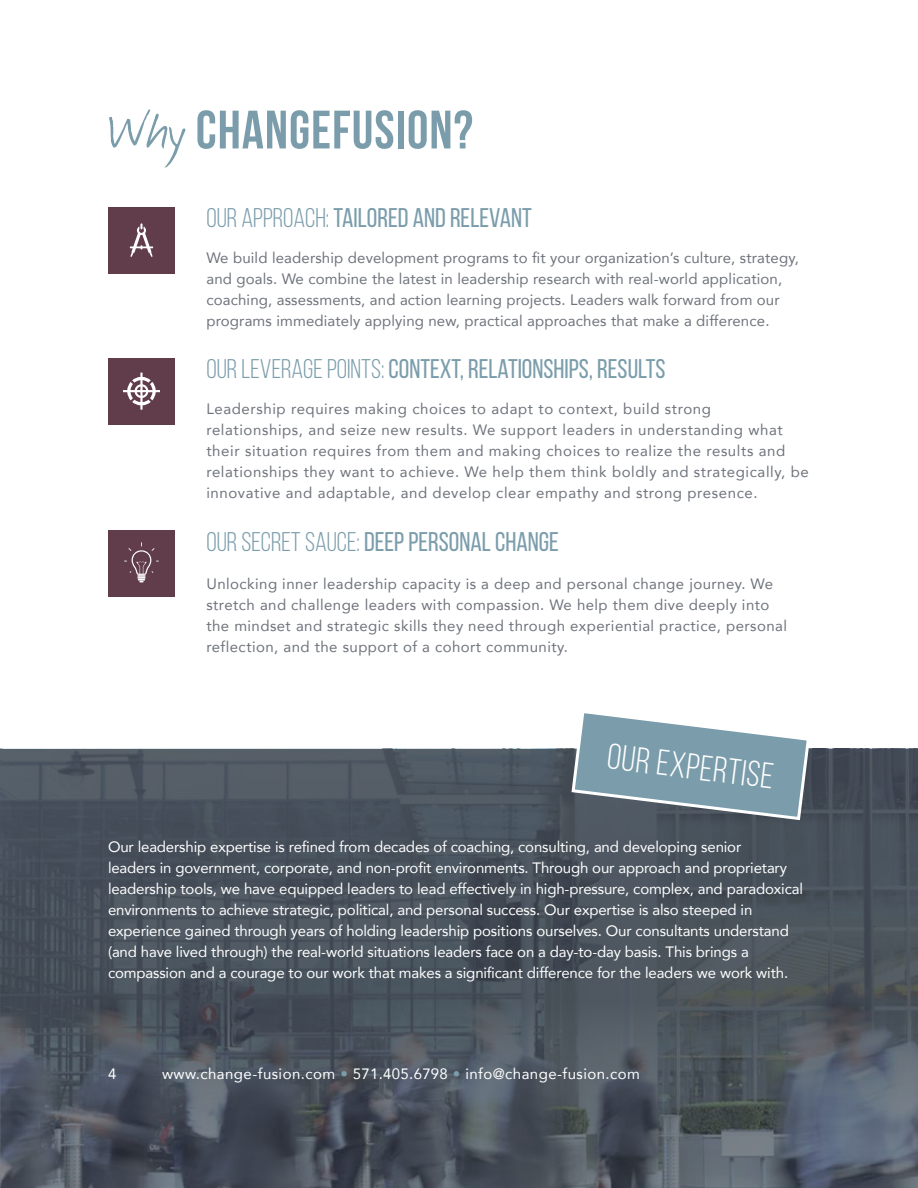
<style>
.page{position:relative;width:918px;height:1188px;background:#fff}
.page>*{position:absolute;margin:0;border:0;box-sizing:border-box;transform-origin:0 0}
.t1{font:700 54px "Bebas Neue";letter-spacing:.02em;color:#7b9dab}
.t2{font:36px "Bebas Neue";color:#fff}
.t3{font:27px "Bebas Neue";color:#7b9dab}
.t4{font:15px/21px "Avenir";letter-spacing:-.01em;color:#fff}
.t5{font:15px/21px "Avenir";letter-spacing:.03em;color:#6e737b}
.t6{font:15px/21px "Avenir";letter-spacing:.01em;color:#6e737b}
.t7{font:15px "Avenir";letter-spacing:.03em;color:#fff}
.s1{font-family:"Journal";font-weight:400;font-size:66px}
.s2{font-style:inherit}
.s3{color:#7b9dab}
</style>
<div class="page">
<svg style="left:0;top:1164px;width:918px;height:24px;background:#4d545f"></svg>
<svg style="left:0;top:749px;width:918px;height:415px;background:#4b545d"></svg>
<div style="left:108px;top:358px;width:67px;height:67px;background:#613c4b"></div>
<svg style="left:123px;top:373px;width:37px;height:37px"></svg>
<div style="left:108px;top:207px;width:67px;height:67px;background:#613c4b"></div>
<svg style="left:130px;top:223px;width:23px;height:34px"></svg>
<div style="left:108px;top:530px;width:67px;height:67px;background:#613c4b"></div>
<svg style="left:570px;top:713px;width:242px;height:109px"></svg>
<svg style="left:124px;top:542px;width:35px;height:40px"></svg>
<h1 class="t1" style="left:108px;top:100px;width:367px"><span class="s1">Why</span> CHANGEFUSION?</h1>
<h3 class="t3" style="left:206px;top:203px;width:327px"><span class="s2">OUR APPROACH:</span> TAILORED AND RELEVANT</h3>
<p class="t6" style="left:206px;top:247px;width:594px">We build leadership development programs to fit your organization’s culture, strategy, and goals. We combine the latest in leadership research with real-world application, coaching, assessments, and action learning projects. Leaders walk forward from our programs immediately applying new, practical approaches that make a difference.</p>
<h3 class="t3" style="left:206px;top:354px;width:461px"><span class="s2">OUR LEVERAGE POINTS:</span> CONTEXT, RELATIONSHIPS, RESULTS</h3>
<p class="t5" style="left:206px;top:398px;width:604px">Leadership requires making choices to adapt to context, build strong relationships, and seize new results. We support leaders in understanding what their situation requires from them and making choices to realize the results and relationships they want to achieve. We help them think boldly and strategically, be innovative and adaptable, and develop clear empathy and strong presence.</p>
<h3 class="t3" style="left:206px;top:527px;width:354px"><span class="s2">OUR SECRET SAUCE:</span> DEEP PERSONAL CHANGE</h3>
<p class="t5" style="left:206px;top:573px;width:582px">Unlocking inner leadership capacity is a deep and personal change journey. We stretch and challenge leaders with compassion. We help them dive deeply into the mindset and strategic skills they need through experiential practice, personal reflection, and the support of a cohort community.</p>
<h2 class="t2" style="left:610px;top:737px;width:169px;rotate:7deg">OUR EXPERTISE</h2>
<p class="t4" style="left:108px;top:836px;width:696px">Our leadership expertise is refined from decades of coaching, consulting, and developing senior<br>leaders in government, corporate, and non-profit environments. Through our approach and proprietary leadership tools, we have equipped leaders to lead effectively in high-pressure, complex, and paradoxical environments to achieve strategic, political, and personal success. Our expertise is also steeped in experience gained through years of holding leadership positions ourselves. Our consultants understand (and have lived through) the real-world situations leaders face on a day-to-day basis. This brings a compassion and a courage to our work that makes a significant difference for the leaders we work with.</p>
<p class="t4" style="left:108px;top:1063px;width:10px">4</p>
<p class="t7" style="left:162px;top:1062px;width:480px">www.change-fusion.com <span class="s3">•</span> 571.405.6798 <span class="s3">•</span> info@change-fusion.com</p>
</div>
